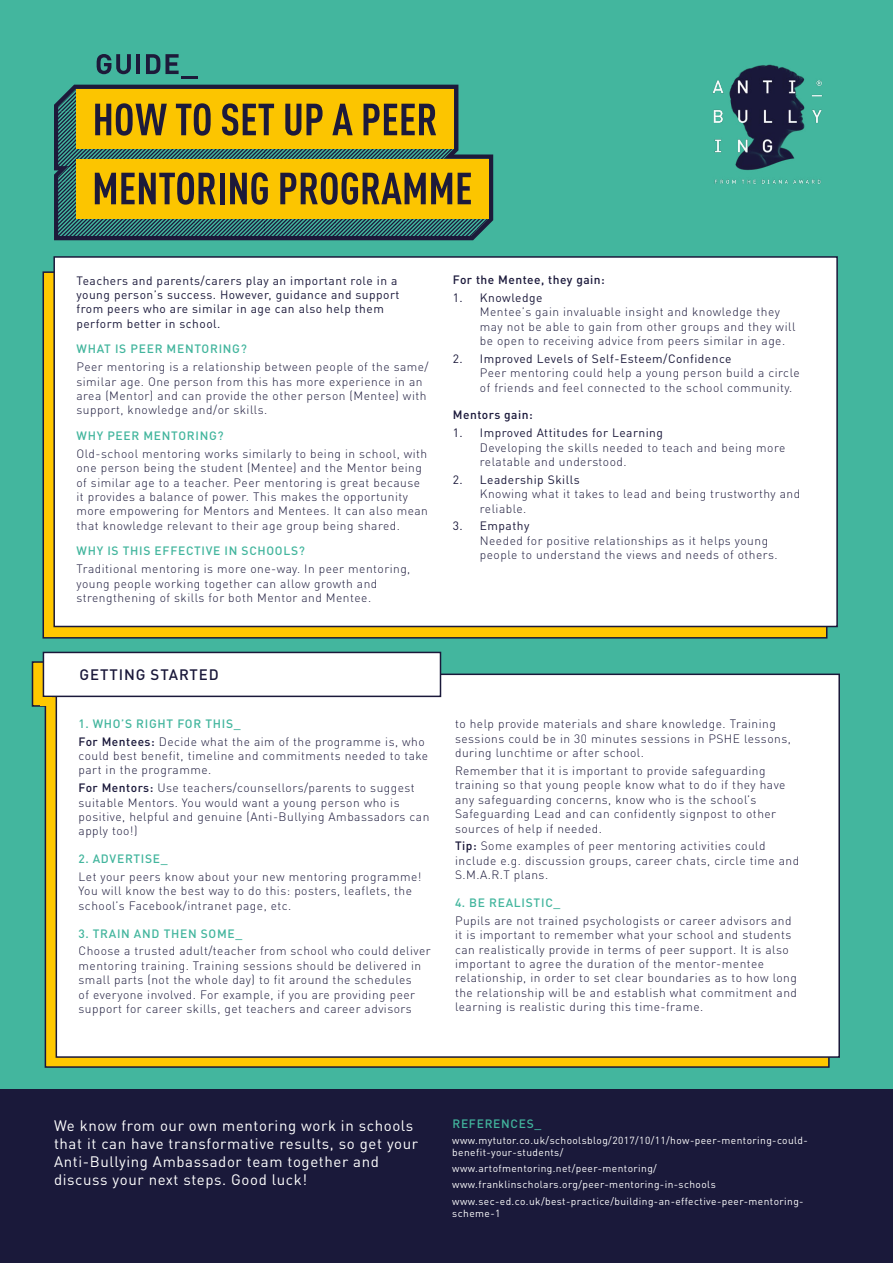
<style>
.page{position:relative;width:893px;height:1263px;background:#43b69e}
.page>*{position:absolute;margin:0;border:0;box-sizing:border-box;transform-origin:0 0}
.t1{font:15px/18px "DIN Pro";letter-spacing:.04em;color:#fff}
.t2{font:500 15px "DIN Pro";letter-spacing:.06em;color:#1a183a}
.t3{font:300 12px/14.4px "DIN Pro";letter-spacing:.04em;color:#1a183a}
.t4{font:12px/14.4px "DIN Pro";letter-spacing:.04em;color:#1a183a}
.t5{font:500 12px "DIN Pro";letter-spacing:.06em;color:#42b59d}
.t6{font:500 12px "DIN Pro";letter-spacing:.04em;color:#1a183a}
.t7{font:10.2px/16px "DIN Pro";letter-spacing:.04em;color:#fff}
.s1{font-weight:500;color:#42b59d}
.s2{font-weight:500}
</style>
<div class="page">
<svg style="left:97px;top:54px;width:34px;height:20px"></svg>
<hr style="left:136px;top:54px;width:4px;height:20px;background:#1d1a3a">
<svg style="left:146px;top:54px;width:52px;height:25px"></svg>
<svg style="left:54px;top:85px;width:439px;height:155px;background:#9b8d28"></svg>
<img style="left:712px;top:64px;width:111px;height:120px">
<div style="left:43px;top:271px;width:784px;height:368px;background:#ffc800;border:2px solid #1a183a"></div>
<div style="left:53px;top:256px;width:785px;height:371px;background:#fff;border:2px solid #1a183a"></div>
<div style="left:32px;top:661px;width:375px;height:46px;background:#ffc800;border:2px solid #1a183a"></div>
<div style="left:45px;top:689px;width:785px;height:379px;background:#ffc800;border:2px solid #1a183a"></div>
<div style="left:56px;top:673px;width:784px;height:385px;background:#fff;border:2px solid #1a183a"></div>
<div style="left:43px;top:652px;width:398px;height:45px;background:#fff;border:2px solid #1a183a"></div>
<div style="left:40px;top:697px;width:12px;height:8px;background:#ffc800"></div>
<div style="left:0;top:1089px;width:893px;height:174px;background:#1a193a"></div>
<p class="t4" style="left:76px;top:272px;width:325px">Teachers and parents/carers play an important role in a young person’s success. However, guidance and support from peers who are similar in age can also help them perform better in school.</p>
<p class="t5" style="left:77px;top:339px;width:172px">WHAT IS PEER MENTORING?</p>
<p class="t3" style="left:76px;top:359px;width:354px">Peer mentoring is a relationship between people of the same/ similar age. One person from this has more experience in an area (Mentor) and can provide the other person (Mentee) with support, knowledge and/or skills.</p>
<p class="t5" style="left:77px;top:426px;width:149px">WHY PEER MENTORING?</p>
<p class="t3" style="left:76px;top:445px;width:353px">Old-school mentoring works similarly to being in school, with one person being the student (Mentee) and the Mentor being of similar age to a teacher. Peer mentoring is great because it provides a balance of power. This makes the opportunity more empowering for Mentors and Mentees. It can also mean that knowledge relevant to their age group being shared.</p>
<p class="t5" style="left:77px;top:541px;width:230px">WHY IS THIS EFFECTIVE IN SCHOOLS?</p>
<p class="t3" style="left:76px;top:561px;width:335px">Traditional mentoring is more one-way. In peer mentoring, young people working together can allow growth and strengthening of skills for both Mentor and Mentee.</p>
<p class="t6" style="left:453px;top:270px;width:154px">For the Mentee, they gain:</p>
<p class="t4" style="left:453px;top:289px;width:91px">1. Knowledge</p>
<p class="t3" style="left:480px;top:304px;width:317px">Mentee’s gain invaluable insight and knowledge they may not be able to gain from other groups and they will be open to receiving advice from peers similar in age.</p>
<p class="t4" style="left:453px;top:350px;width:280px">2. Improved Levels of Self-Esteem/Confidence</p>
<p class="t3" style="left:480px;top:365px;width:321px">Peer mentoring could help a young person build a circle of friends and feel connected to the school community.</p>
<p class="t6" style="left:453px;top:405px;width:81px">Mentors gain:</p>
<p class="t4" style="left:453px;top:425px;width:212px">1. Improved Attitudes for Learning</p>
<p class="t3" style="left:480px;top:439px;width:307px">Developing the skills needed to teach and being more relatable and understood.</p>
<p class="t4" style="left:453px;top:471px;width:128px">2. Leadership Skills</p>
<p class="t3" style="left:480px;top:486px;width:322px">Knowing what it takes to lead and being trustworthy and reliable.</p>
<p class="t4" style="left:453px;top:518px;width:78px">3. Empathy</p>
<p class="t3" style="left:480px;top:532px;width:299px">Needed for positive relationships as it helps young people to understand the views and needs of others.</p>
<p class="t2" style="left:80px;top:662px;width:141px">GETTING STARTED</p>
<p class="t3" style="left:79px;top:714px;width:348px;line-height:17.9px"><span class="s1">1. WHO’S RIGHT FOR THIS_<br></span><span class="s2">For Mentees:</span> Decide what the aim of the programme is, who</p>
<p class="t3" style="left:79px;top:748px;width:351px">could best benefit, timeline and commitments needed to take part in the programme.</p>
<p class="t3" style="left:79px;top:780px;width:352px"><span class="s2">For Mentors:</span> Use teachers/counsellors/parents to suggest suitable Mentors. You would want a young person who is positive, helpful and genuine (Anti-Bullying Ambassadors can apply too!)</p>
<p class="t5" style="left:79px;top:849px;width:91px">2. ADVERTISE_</p>
<p class="t3" style="left:79px;top:869px;width:344px">Let your peers know about your new mentoring programme!<br>You will know the best way to do this: posters, leaflets, the school’s Facebook/intranet page, etc.</p>
<p class="t5" style="left:79px;top:923px;width:165px">3. TRAIN AND THEN SOME_</p>
<p class="t3" style="left:79px;top:943px;width:354px">Choose a trusted adult/teacher from school who could deliver mentoring training. Training sessions should be delivered in small parts (not the whole day) to fit around the schedules<br>of everyone involved. For example, if you are providing peer support for career skills, get teachers and career advisors</p>
<p class="t3" style="left:455px;top:716px;width:337px">to help provide materials and share knowledge. Training sessions could be in 30 minutes sessions in PSHE lessons, during lunchtime or after school.</p>
<p class="t3" style="left:455px;top:763px;width:332px">Remember that it is important to provide safeguarding training so that young people know what to do if they have any safeguarding concerns, know who is the school’s Safeguarding Lead and can confidently signpost to other sources of help if needed.</p>
<p class="t3" style="left:455px;top:838px;width:346px"><span class="s2">Tip:</span> Some examples of peer mentoring activities could include e.g. discussion groups, career chats, circle time and<br>S.M.A.R.T plans.</p>
<p class="t5" style="left:455px;top:893px;width:107px">4. BE REALISTIC_</p>
<p class="t3" style="left:455px;top:912px;width:343px">Pupils are not trained psychologists or career advisors and it is important to remember what your school and students can realistically provide in terms of peer support. It is also important to agree the duration of the mentor-mentee relationship, in order to set clear boundaries as to how long the relationship will be and establish what commitment and learning is realistic during this time-frame.</p>
<p class="t1" style="left:54px;top:1115px;width:366px">We know from our own mentoring work in schools that it can have transformative results, so get your Anti-Bullying Ambassador team together and discuss your next steps. Good luck!</p>
<p class="t5" style="left:452px;top:1114px;width:90px">REFERENCES_</p>
<p class="t7" style="left:452px;top:1133px;width:357px;line-height:12.3px">www.mytutor.co.uk/schoolsblog/2017/10/11/how-peer-mentoring-could&shy;benefit-your-students/</p>
<p class="t7" style="left:452px;top:1160px;width:353px">www.artofmentoring.net/peer-mentoring/ www.franklinscholars.org/peer-mentoring-in-schools www.sec-ed.co.uk/best-practice/building-an-effective-peer-mentoring-</p>
<p class="t7" style="left:452px;top:1204px;width:50px">scheme-1</p>
</div>
